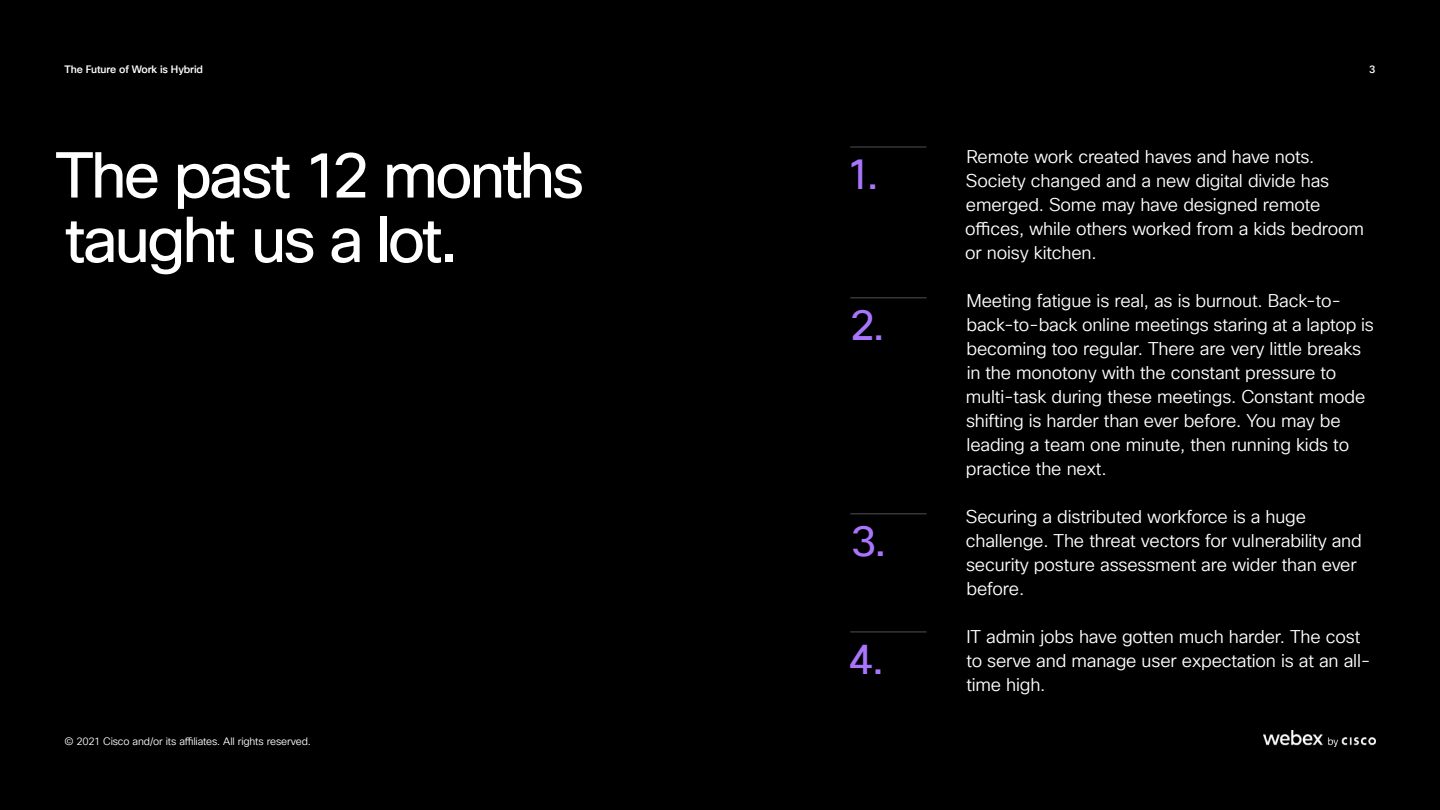
<style>
.page{position:relative;width:1440px;height:810px;background:#000}
.page>*{position:absolute;margin:0;border:0;box-sizing:border-box;transform-origin:0 0}
.t1{font:63px/64.5px "Cisco Sans TT";letter-spacing:-.045em;color:#fff}
.t2{font:42px "Cisco Sans TT";color:#a875fc}
.t3{font:18px/24px "Cisco Sans TT Light";letter-spacing:-.01em;color:#fff}
.t4{font:10.5px "Cisco Sans TT Light";letter-spacing:-.015em;color:#fff}
.t5{font:500 10.5px "Cisco Sans TT";letter-spacing:-.01em;color:#fff}
</style>
<div class="page">
<hr style="left:850px;top:146px;width:77px;height:2px;background:#363636">
<hr style="left:850px;top:297px;width:77px;height:1px;background:#363636">
<hr style="left:850px;top:513px;width:77px;height:1px;background:#363636">
<hr style="left:850px;top:631px;width:77px;height:2px;background:#363636">
<img style="left:1263px;top:730px;width:113px;height:16px">
<p class="t5" style="left:64px;top:62px;width:140px">The Future of Work is Hybrid</p>
<p class="t5" style="left:1369px;top:62px;width:8px">3</p>
<h1 class="t1" style="left:55px;top:145px;width:530px">The past 12 months taught us a lot.</h1>
<p class="t3" style="left:965px;top:145px;width:400px">Remote work created haves and have nots.<br>Society changed and a new digital divide has emerged. Some may have designed remote offices, while others worked from a kids bedroom or noisy kitchen.</p>
<p class="t3" style="left:966px;top:289px;width:410px">Meeting fatigue is real, as is burnout. Back-to&shy;back-to-back online meetings staring at a laptop is becoming too regular. There are very little breaks in the monotony with the constant pressure to multi-task during these meetings. Constant mode shifting is harder than ever before. You may be leading a team one minute, then running kids to practice the next.</p>
<p class="t3" style="left:966px;top:505px;width:398px">Securing a distributed workforce is a huge challenge. The threat vectors for vulnerability and security posture assessment are wider than ever before.</p>
<p class="t3" style="left:966px;top:625px;width:406px">IT admin jobs have gotten much harder. The cost to serve and manage user expectation is at an all&shy;time high.</p>
<h2 class="t2" style="left:846px;top:147px;width:34px">1.</h2>
<h2 class="t2" style="left:850px;top:298px;width:37px">2.</h2>
<h2 class="t2" style="left:851px;top:514px;width:37px">3.</h2>
<h2 class="t2" style="left:849px;top:632px;width:37px">4.</h2>
<p class="t4" style="left:64px;top:734px;width:248px">© 2021 Cisco and/or its affiliates. All rights reserved.</p>
</div>
